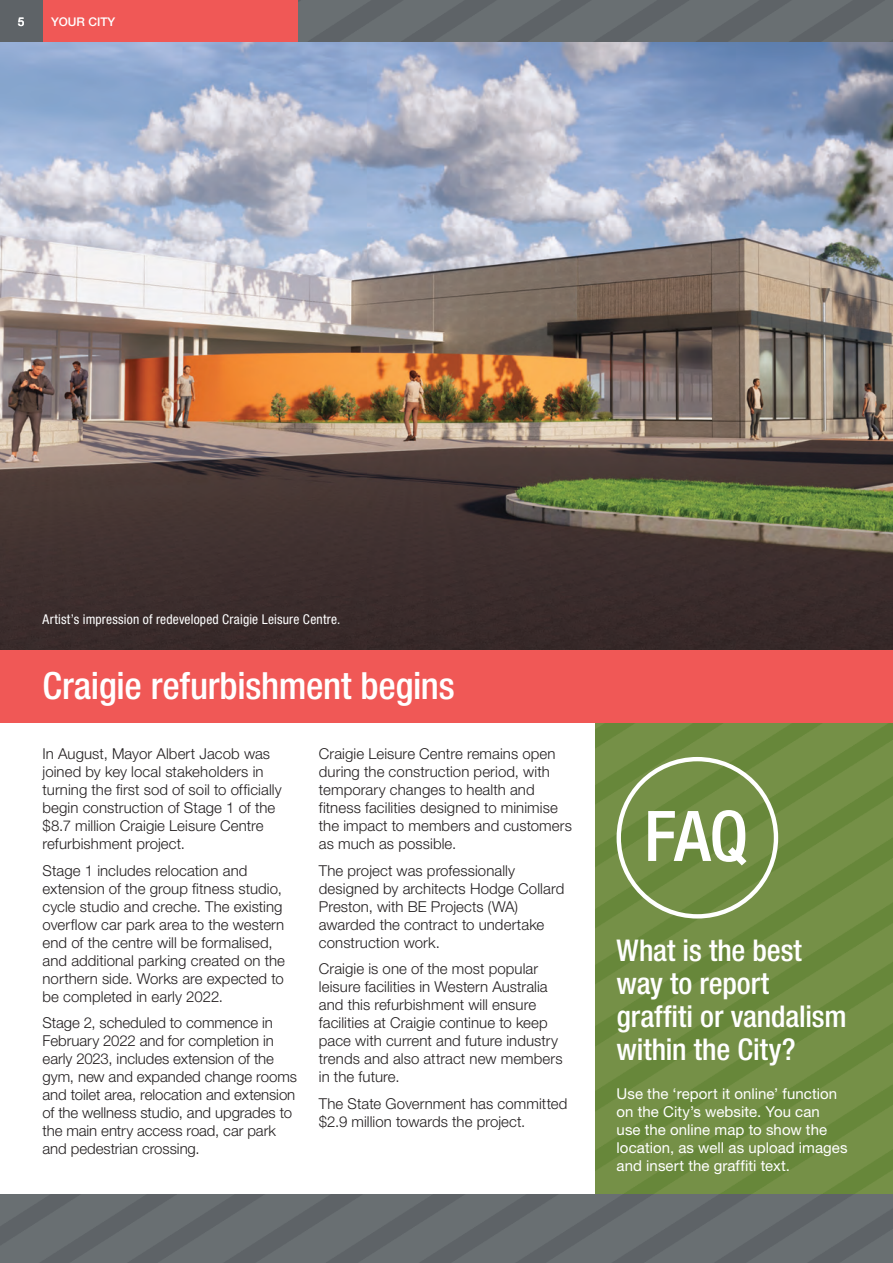
<style>
.page{position:relative;width:893px;height:1263px;background:#fff}
.page>*{position:absolute;margin:0;border:0;box-sizing:border-box;transform-origin:0 0}
.HEADING__Med_Cond_Bl{font:500 condensed 37.5px "Helvetica Neue LT Std";letter-spacing:-.005em;color:#fff}
.TEXT__Body{font:500 condensed 30px/33px "Helvetica Neue LT Std";letter-spacing:-.005em;color:#fff}
.TEXT__Body-2{font:300 15px/18px "Helvetica Neue LT Std";letter-spacing:.005em;color:#231f20}
.TEXT__Body-3{font:15px/18px "Helvetica Neue LT Std";letter-spacing:.005em;color:#fff}
.t1{font:condensed 13.5px "Helvetica Neue LT Std";letter-spacing:.015em;color:#fff}
.t2{font:500 12px "Helvetica Neue LT Std";color:#fff}
</style>
<div class="page">
<img style="left:0;top:0;width:893px;height:651px">
<div style="left:43px;top:0;width:255px;height:43px;background:#f05856"></div>
<div style="left:0;top:0;width:43px;height:43px;background:#5e6367"></div>
<img style="left:595px;top:723px;width:298px;height:472px">
<div style="left:617px;top:757px;width:161px;height:161px;border:4px solid #fff;border-radius:50%"></div>
<svg style="left:648px;top:810px;width:98px;height:55px"></svg>
<img style="left:0;top:1195px;width:893px;height:68px">
<div style="left:0;top:651px;width:893px;height:72px;background:#f05856"></div>
<p class="t2" style="left:18px;top:14px;width:8px">5</p>
<p class="t2" style="left:51px;top:14px;width:66px">YOUR CITY</p>
<p class="t1" style="left:43px;top:611px;width:299px">Artist’s impression of redeveloped Craigie Leisure Centre.</p>
<p class="HEADING__Med_Cond_Bl" style="left:43px;top:663px;width:414px">Craigie refurbishment begins</p>
<p class="TEXT__Body-2" style="left:43px;top:744px;width:241px">In August, Mayor Albert Jacob was joined by key local stakeholders in turning the first sod of soil to officially begin construction of Stage 1 of the $8.7 million Craigie Leisure Centre refurbishment project.</p>
<p class="TEXT__Body-2" style="left:43px;top:861px;width:244px">Stage 1 includes relocation and extension of the group fitness studio, cycle studio and creche. The existing overflow car park area to the western end of the centre will be formalised, and additional parking created on the northern side. Works are expected to be completed in early 2022.</p>
<p class="TEXT__Body-2" style="left:43px;top:1013px;width:256px">Stage 2, scheduled to commence in February 2022 and for completion in early 2023, includes extension of the gym, new and expanded change rooms and toilet area, relocation and extension of the wellness studio, and upgrades to the main entry access road, car park and pedestrian crossing.</p>
<p class="TEXT__Body-2" style="left:319px;top:744px;width:255px">Craigie Leisure Centre remains open during the construction period, with temporary changes to health and fitness facilities designed to minimise the impact to members and customers as much as possible.</p>
<p class="TEXT__Body-2" style="left:319px;top:861px;width:247px">The project was professionally designed by architects Hodge Collard<br>Preston, with BE Projects (WA) awarded the contract to undertake construction work.</p>
<p class="TEXT__Body-2" style="left:319px;top:959px;width:245px">Craigie is one of the most popular leisure facilities in Western Australia and this refurbishment will ensure facilities at Craigie continue to keep pace with current and future industry trends and also attract new members in the future.</p>
<p class="TEXT__Body-2" style="left:319px;top:1094px;width:250px">The State Government has committed $2.9 million towards the project.</p>
<p class="TEXT__Body" style="left:617px;top:934px;width:232px">What is the best way to report graffiti or vandalism within the City?</p>
<p class="TEXT__Body-3" style="left:617px;top:1085px;width:233px">Use the ‘report it online’ function on the City’s website. You can use the online map to show the location, as well as upload images and insert the graffiti text.</p>
</div>
